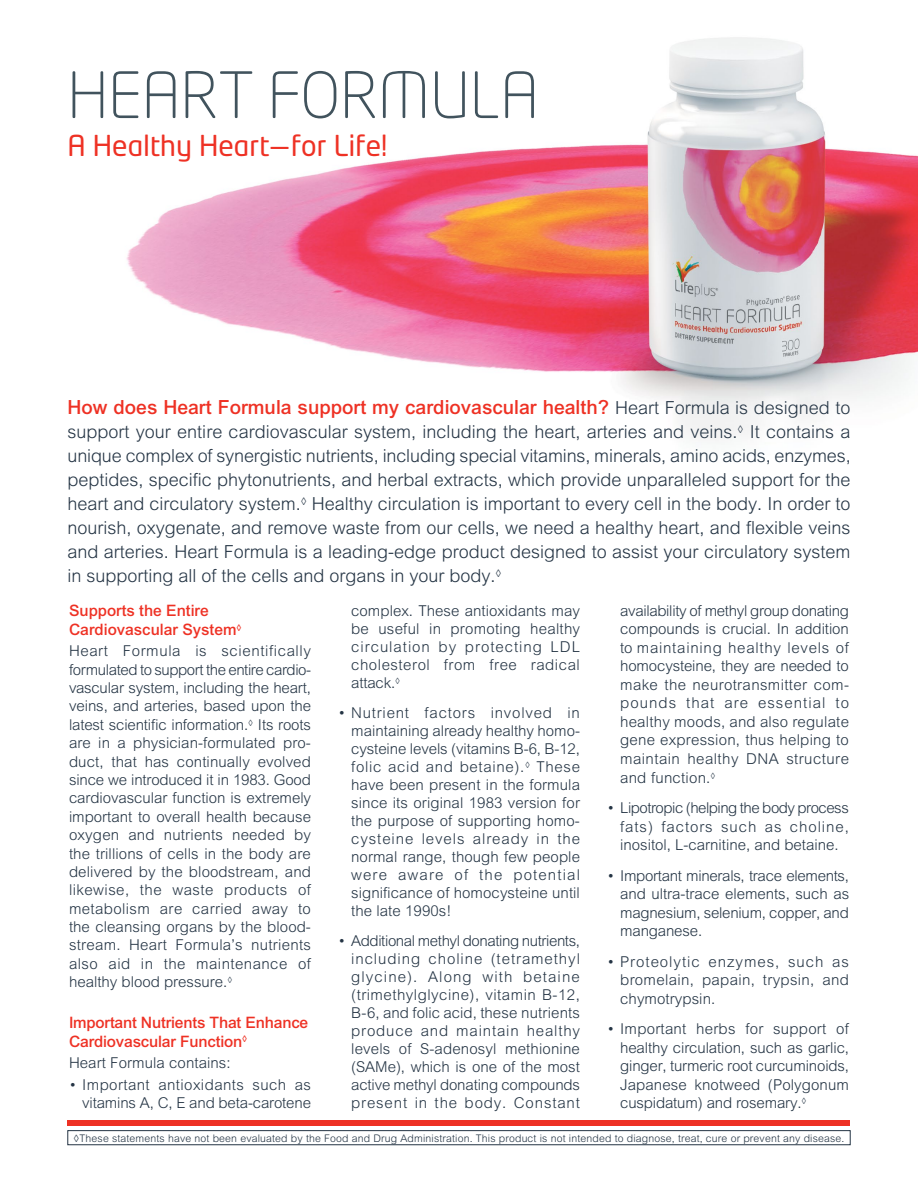
<style>
.page{position:relative;width:918px;height:1188px;background:#fff}
.page>*{position:absolute;margin:0;border:0;box-sizing:border-box;transform-origin:0 0}
.t1{font:300 63px "Neo Tech Std";color:#41535d}
.t2{font:28.5px "Neo Tech Std";color:#ee3124}
.t3{font:500 19.5px "Arial MT Std";color:#ee3124}
.t4{font:300 18px/24px "Arial MT Std";color:#243444;text-align:justify}
.t5{font:500 15.75px/18.5px "Arial MT Std";letter-spacing:-.01em;color:#ee3124}
.t6{font:300 15px/18.5px "Arial MT Std";letter-spacing:.005em;color:#243444;text-align:justify}
.t7{font:300 15px/18.5px "Arial MT Std";letter-spacing:.03em;color:#243444;text-align:right}
.t8{font:300 10.5px "Arial MT Std";letter-spacing:.015em;color:#243444}
.s1{font-weight:300;font-size:18px;color:#243444}
</style>
<div class="page">
<img style="left:126px;top:37px;width:792px;height:401px">
<div style="left:67px;top:1130px;width:784px;height:15px;border:1px solid #243444"></div>
<div style="left:68px;top:1120px;width:782px;height:6px;background:#ee3124"></div>
<h1 class="t1" style="left:68px;top:58px;width:473px">HEART FORMULA</h1>
<h2 class="t2" style="left:68px;top:128px;width:321px">A Healthy Heart—for Life!</h2>
<h3 class="t3" style="left:68px;top:396px;width:785px">How does Heart Formula support my cardiovascular health? <span class="s1">Heart Formula is designed to</span></h3>
<p class="t4" style="left:67px;top:421px;width:785px">support your entire cardiovascular system, including the heart, arteries and veins.<sup>◊</sup> It contains a unique complex of synergistic nutrients, including special vitamins, minerals, amino acids, enzymes, peptides, specific phytonutrients, and herbal extracts, which provide unparalleled support for the heart and circulatory system.<sup>◊</sup> Healthy circulation is important to every cell in the body. In order to nourish, oxygenate, and remove waste from our cells, we need a healthy heart, and flexible veins and arteries. Heart Formula is a leading-edge product designed to assist your circulatory system in supporting all of the cells and organs in your body.<sup>◊</sup></p>
<p class="t5" style="left:69px;top:602px;width:174px">Supports the Entire<br>Cardiovascular System<sup>◊</sup></p>
<p class="t6" style="left:69px;top:642px;width:244px">Heart Formula is scientifically formulated to support the entire cardio&shy;vascular system, including the heart, veins, and arteries, based upon the latest scientific information.<sup>◊</sup> Its roots are in a physician-formulated pro&shy;duct, that has continually evolved since we introduced it in 1983. Good cardiovascular function is extremely important to overall health because oxygen and nutrients needed by the trillions of cells in the body are delivered by the bloodstream, and likewise, the waste products of metabolism are carried away to the cleansing organs by the blood&shy;stream. Heart Formula’s nutrients also aid in the maintenance of healthy blood pressure.<sup>◊</sup></p>
<p class="t5" style="left:69px;top:1014px;width:241px">Important Nutrients That Enhance<br>Cardiovascular Function<sup>◊</sup></p>
<p class="t6" style="left:69px;top:1054px;width:163px">Heart Formula contains:</p>
<p class="t7" style="left:69px;top:1076px;width:244px">• Important antioxidants such as vitamins A, C, E and beta-carotene</p>
<p class="t6" style="left:351px;top:602px;width:230px;line-height:18px">complex. These antioxidants may be useful in promoting healthy circulation by protecting LDL cholesterol from free radical attack.<sup>◊</sup></p>
<p class="t6" style="left:351px;top:704px;width:230px;line-height:18px;text-indent:-13px">• Nutrient factors involved in maintaining already healthy homo&shy;cysteine levels (vitamins B-6, B-12, folic acid and betaine).<sup>◊</sup> These have been present in the formula since its original 1983 version for the purpose of supporting homo&shy;cysteine levels already in the normal range, though few people were aware of the potential significance of homocysteine until the late 1990s!</p>
<p class="t6" style="left:351px;top:932px;width:230px;line-height:18px;text-indent:-13px">• Additional methyl donating nutrients, including choline (tetramethyl glycine). Along with betaine (trimethylglycine), vitamin B-12, B-6, and folic acid, these nutrients produce and maintain healthy levels of S-adenosyl methionine (SAMe), which is one of the most active methyl donating compounds present in the body. Constant</p>
<p class="t6" style="left:620px;top:602px;width:230px">availability of methyl group donating compounds is crucial. In addition to maintaining healthy levels of homocysteine, they are needed to make the neurotransmitter com&shy;pounds that are essential to healthy moods, and also regulate gene expression, thus helping to maintain healthy DNA structure and function.<sup>◊</sup></p>
<p class="t6" style="left:620px;top:799px;width:230px;text-indent:-13px">• Lipotropic (helping the body process fats) factors such as choline, inositol, L-carnitine, and betaine.</p>
<p class="t6" style="left:620px;top:867px;width:231px;text-indent:-13px">• Important minerals, trace elements, and ultra-trace elements, such as magnesium, selenium, copper, and manganese.</p>
<p class="t6" style="left:620px;top:953px;width:230px;text-indent:-13px">• Proteolytic enzymes, such as bromelain, papain, trypsin, and chymotrypsin.</p>
<p class="t6" style="left:620px;top:1020px;width:230px;text-indent:-13px">• Important herbs for support of healthy circulation, such as garlic, ginger, turmeric root curcuminoids, Japanese knotweed (Polygonum cuspidatum) and rosemary.<sup>◊</sup></p>
<p class="t8" style="left:74px;top:1132px;width:772px">◊These statements have not been evaluated by the Food and Drug Administration. This product is not intended to diagnose, treat, cure or prevent any disease.</p>
</div>
